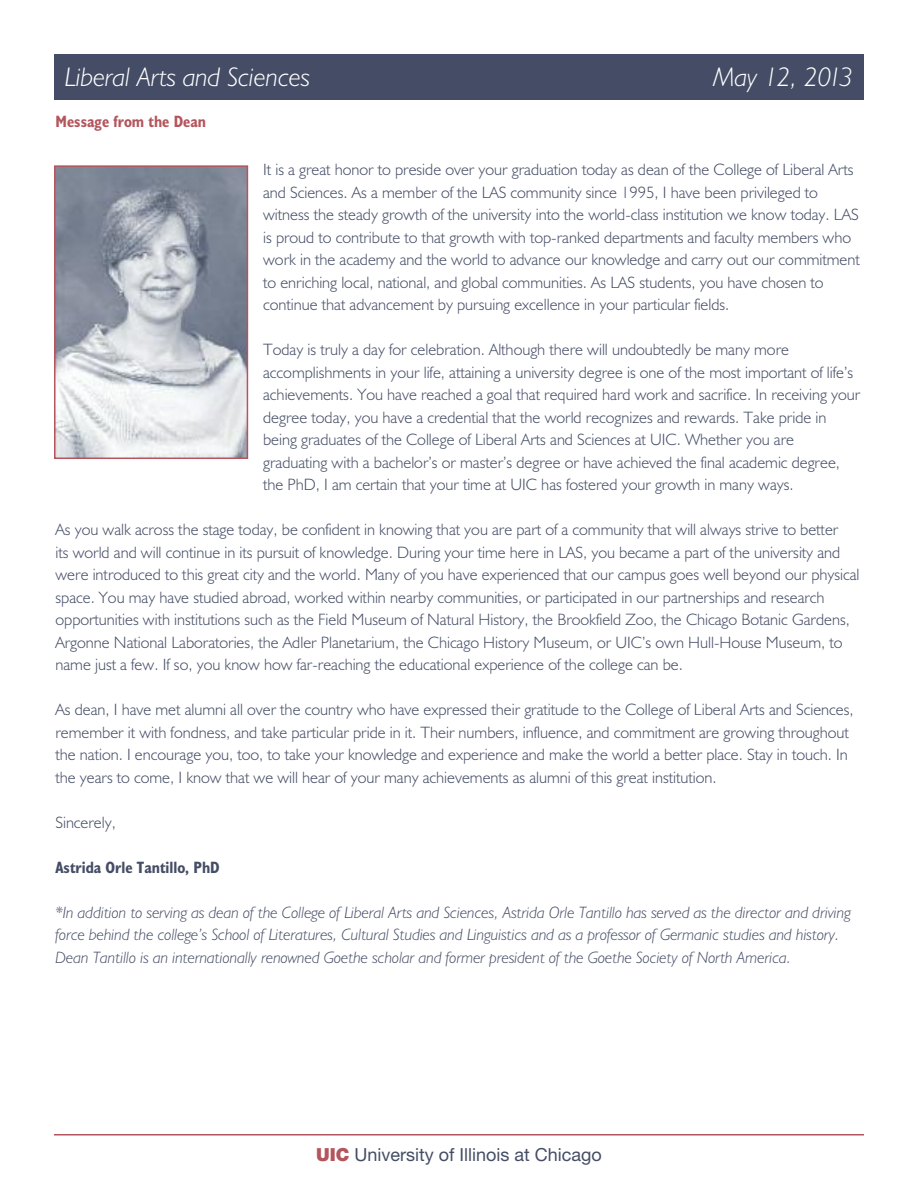
<style>
.page{position:relative;width:918px;height:1188px;background:#fff}
.page>*{position:absolute;margin:0;border:0;box-sizing:border-box;transform-origin:0 0}
.t1{font:italic 300 27px "Humanist 521 BT";color:#fff}
.t2{font:italic 300 27px "Humanist 521 BT";letter-spacing:-.025em;color:#fff}
.t3{font:18px "Helvetica Neue";color:#444d65}
.t4{font:300 16.5px/22.5px "Humanist 521 BT";color:#444d65}
.t5{font:italic 300 16.5px/22.5px "Humanist 521 BT";color:#444d65}
.t6{font:700 condensed 16.5px "Humanist 521 BT";color:#444d65}
.t7{font:700 condensed 16.5px "Humanist 521 BT";color:#b4555d}
.s1{font-weight:900;color:#b4555d}
</style>
<div class="page">
<div style="left:54px;top:54px;width:810px;height:45px;background:#444d65"></div>
<hr style="left:54px;top:1134px;width:810px;height:2px;background:#b4555d">
<img style="left:57px;top:168px;width:188px;height:288px">
<div style="left:54px;top:165px;width:194px;height:294px;border:2px solid #b4555d"></div>
<h1 class="t1" style="left:65px;top:61px;width:247px">Liberal Arts and Sciences</h1>
<h1 class="t2" style="left:713px;top:61px;width:142px">May 12, 2013</h1>
<p class="t7" style="left:56px;top:112px;width:152px">Message from the Dean</p>
<p class="t4" style="left:263px;top:158px;width:598px">It is a great honor to preside over your graduation today as dean of the College of Liberal Arts and Sciences. As a member of the LAS community since 1995, I have been privileged to witness the steady growth of the university into the world-class institution we know today. LAS is proud to contribute to that growth with top-ranked departments and faculty members who work in the academy and the world to advance our knowledge and carry out our commitment to enriching local, national, and global communities. As LAS students, you have chosen to continue that advancement by pursuing excellence in your particular fields.</p>
<p class="t4" style="left:263px;top:338px;width:599px">Today is truly a day for celebration. Although there will undoubtedly be many more accomplishments in your life, attaining a university degree is one of the most important of life’s achievements. You have reached a goal that required hard work and sacrifice. In receiving your degree today, you have a credential that the world recognizes and rewards. Take pride in being graduates of the College of Liberal Arts and Sciences at UIC. Whether you are graduating with a bachelor’s or master’s degree or have achieved the final academic degree, the PhD, I am certain that your time at UIC has fostered your growth in many ways.</p>
<p class="t4" style="left:56px;top:518px;width:806px">As you walk across the stage today, be confident in knowing that you are part of a community that will always strive to better<br>its world and will continue in its pursuit of knowledge. During your time here in LAS, you became a part of the university and were introduced to this great city and the world. Many of you have experienced that our campus goes well beyond our physical space. You may have studied abroad, worked within nearby communities, or participated in our partnerships and research opportunities with institutions such as the Field Museum of Natural History, the Brookfield Zoo, the Chicago Botanic Gardens, Argonne National Laboratories, the Adler Planetarium, the Chicago History Museum, or UIC’s own Hull-House Museum, to name just a few. If so, you know how far-reaching the educational experience of the college can be.</p>
<p class="t4" style="left:56px;top:698px;width:800px">As dean, I have met alumni all over the country who have expressed their gratitude to the College of Liberal Arts and Sciences, remember it with fondness, and take particular pride in it. Their numbers, influence, and commitment are growing throughout the nation. I encourage you, too, to take your knowledge and experience and make the world a better place. Stay in touch. In the years to come, I know that we will hear of your many achievements as alumni of this great institution.</p>
<p class="t4" style="left:56px;top:811px;width:62px">Sincerely,</p>
<p class="t6" style="left:56px;top:857px;width:166px">Astrida Orle Tantillo, PhD</p>
<p class="t5" style="left:56px;top:901px;width:797px">*In addition to serving as dean of the College of Liberal Arts and Sciences, Astrida Orle Tantillo has served as the director and driving force behind the college’s School of Literatures, Cultural Studies and Linguistics and as a professor of Germanic studies and history.<br>Dean Tantillo is an internationally renowned Goethe scholar and former president of the Goethe Society of North America.</p>
<p class="t3" style="left:316px;top:1148px;width:287px"><span class="s1">UIC</span> University of Illinois at Chicago</p>
</div>
